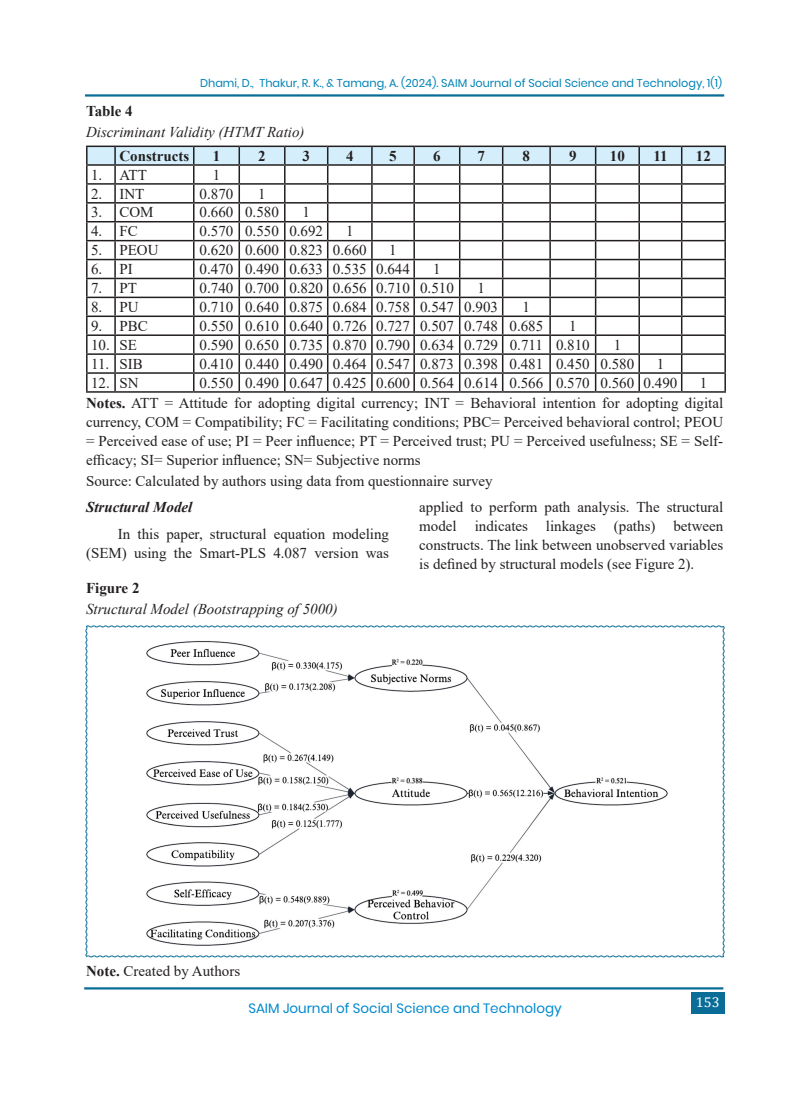
<style>
.page{position:relative;width:808px;height:1106px;background:#fff}
.page>*{position:absolute;margin:0;border:0;box-sizing:border-box;transform-origin:0 0}
.TT{font:15px/19px "Times New Roman";color:#231f20;text-align:justify}
.T{font:15px "Times New Roman";color:#231f20}
.t1{font:italic 15px "Times New Roman";color:#231f20}
.T-2{font:700 15px "Times New Roman";color:#231f20}
.t2{font:italic 700 15px "Times New Roman";color:#231f20}
.t3{font:14.25px "Cambria";color:#fff}
.t4{font:13.5px "Poppins";color:#0089cf}
.t5{font:11.25px "Poppins";color:#0083b6}
.s1{font-weight:700}
</style>
<div class="page">
<div style="left:691px;top:992px;width:33px;height:21px;background:#096d97"></div>
<hr style="left:84px;top:987px;width:639px;height:2px;background:#096d97">
<hr style="left:85px;top:94px;width:639px;height:3px;background:#096d97">
<svg style="left:86px;top:146px;width:640px;height:245px"></svg>
<hr style="left:86px;top:391px;width:29px;height:2px;background:#231f20">
<hr style="left:115px;top:391px;width:79px;height:2px;background:#231f20">
<hr style="left:194px;top:391px;width:45px;height:2px;background:#231f20">
<hr style="left:239px;top:391px;width:46px;height:2px;background:#231f20">
<hr style="left:285px;top:391px;width:43px;height:2px;background:#231f20">
<hr style="left:328px;top:391px;width:44px;height:2px;background:#231f20">
<hr style="left:372px;top:391px;width:42px;height:2px;background:#231f20">
<hr style="left:414px;top:391px;width:46px;height:2px;background:#231f20">
<hr style="left:460px;top:391px;width:43px;height:2px;background:#231f20">
<hr style="left:503px;top:391px;width:47px;height:2px;background:#231f20">
<hr style="left:550px;top:391px;width:46px;height:2px;background:#231f20">
<hr style="left:596px;top:391px;width:43px;height:2px;background:#231f20">
<hr style="left:639px;top:391px;width:43px;height:2px;background:#231f20">
<hr style="left:682px;top:391px;width:44px;height:2px;background:#231f20">
<svg style="left:85px;top:625px;width:640px;height:332px"></svg>
<p class="t5" style="left:200px;top:76px;width:524px">Dhami, D., Thakur, R. K., &amp; Tamang, A. (2024). SAIM Journal of Social Science and Technology, 1(1)</p>
<p class="T-2" style="left:86px;top:100px;width:48px">Table 4</p>
<p class="t1" style="left:86px;top:122px;width:220px">Discriminant Validity (HTMT Ratio)</p>
<p class="T-2" style="left:119px;top:145px;width:71px">Constructs</p>
<p class="T-2" style="left:213px;top:145px;width:9px">1</p>
<p class="T-2" style="left:258px;top:145px;width:9px">2</p>
<p class="T-2" style="left:302px;top:145px;width:9px">3</p>
<p class="T-2" style="left:346px;top:145px;width:9px">4</p>
<p class="T-2" style="left:389px;top:145px;width:9px">5</p>
<p class="T-2" style="left:433px;top:145px;width:9px">6</p>
<p class="T-2" style="left:477px;top:145px;width:9px">7</p>
<p class="T-2" style="left:523px;top:145px;width:9px">8</p>
<p class="T-2" style="left:569px;top:145px;width:9px">9</p>
<p class="T-2" style="left:610px;top:145px;width:16px">10</p>
<p class="T-2" style="left:653px;top:145px;width:16px">11</p>
<p class="T-2" style="left:696px;top:145px;width:16px">12</p>
<p class="T" style="left:91px;top:164px;width:13px">1.</p>
<p class="T" style="left:119px;top:164px;width:29px">ATT</p>
<p class="T" style="left:213px;top:164px;width:9px">1</p>
<p class="T" style="left:91px;top:183px;width:13px">2.</p>
<p class="T" style="left:119px;top:183px;width:26px">INT</p>
<p class="T" style="left:200px;top:183px;width:35px">0.870</p>
<p class="T" style="left:258px;top:183px;width:9px">1</p>
<p class="T" style="left:91px;top:202px;width:13px">3.</p>
<p class="T" style="left:119px;top:202px;width:36px">COM</p>
<p class="T" style="left:200px;top:202px;width:35px">0.660</p>
<p class="T" style="left:245px;top:202px;width:35px">0.580</p>
<p class="T" style="left:302px;top:202px;width:9px">1</p>
<p class="T" style="left:91px;top:221px;width:13px">4.</p>
<p class="T" style="left:119px;top:221px;width:20px">FC</p>
<p class="T" style="left:200px;top:221px;width:35px">0.570</p>
<p class="T" style="left:245px;top:221px;width:35px">0.550</p>
<p class="T" style="left:289px;top:221px;width:35px">0.692</p>
<p class="T" style="left:346px;top:221px;width:9px">1</p>
<p class="T" style="left:91px;top:240px;width:13px">5.</p>
<p class="T" style="left:119px;top:240px;width:41px">PEOU</p>
<p class="T" style="left:200px;top:240px;width:35px">0.620</p>
<p class="T" style="left:245px;top:240px;width:35px">0.600</p>
<p class="T" style="left:289px;top:240px;width:35px">0.823</p>
<p class="T" style="left:333px;top:240px;width:35px">0.660</p>
<p class="T" style="left:389px;top:240px;width:9px">1</p>
<p class="T" style="left:91px;top:258px;width:13px">6.</p>
<p class="T" style="left:119px;top:258px;width:15px">PI</p>
<p class="T" style="left:200px;top:258px;width:35px">0.470</p>
<p class="T" style="left:245px;top:258px;width:35px">0.490</p>
<p class="T" style="left:289px;top:258px;width:35px">0.633</p>
<p class="T" style="left:333px;top:258px;width:35px">0.535</p>
<p class="T" style="left:376px;top:258px;width:35px">0.644</p>
<p class="T" style="left:433px;top:258px;width:9px">1</p>
<p class="T" style="left:91px;top:277px;width:13px">7.</p>
<p class="T" style="left:119px;top:277px;width:19px">PT</p>
<p class="T" style="left:200px;top:277px;width:35px">0.740</p>
<p class="T" style="left:245px;top:277px;width:35px">0.700</p>
<p class="T" style="left:289px;top:277px;width:35px">0.820</p>
<p class="T" style="left:333px;top:277px;width:35px">0.656</p>
<p class="T" style="left:376px;top:277px;width:35px">0.710</p>
<p class="T" style="left:420px;top:277px;width:35px">0.510</p>
<p class="T" style="left:477px;top:277px;width:9px">1</p>
<p class="T" style="left:91px;top:296px;width:13px">8.</p>
<p class="T" style="left:119px;top:296px;width:21px">PU</p>
<p class="T" style="left:200px;top:296px;width:35px">0.710</p>
<p class="T" style="left:245px;top:296px;width:35px">0.640</p>
<p class="T" style="left:289px;top:296px;width:35px">0.875</p>
<p class="T" style="left:333px;top:296px;width:35px">0.684</p>
<p class="T" style="left:376px;top:296px;width:35px">0.758</p>
<p class="T" style="left:420px;top:296px;width:35px">0.547</p>
<p class="T" style="left:464px;top:296px;width:35px">0.903</p>
<p class="T" style="left:523px;top:296px;width:9px">1</p>
<p class="T" style="left:91px;top:315px;width:13px">9.</p>
<p class="T" style="left:119px;top:315px;width:30px">PBC</p>
<p class="T" style="left:200px;top:315px;width:35px">0.550</p>
<p class="T" style="left:245px;top:315px;width:35px">0.610</p>
<p class="T" style="left:289px;top:315px;width:35px">0.640</p>
<p class="T" style="left:333px;top:315px;width:35px">0.726</p>
<p class="T" style="left:376px;top:315px;width:35px">0.727</p>
<p class="T" style="left:420px;top:315px;width:35px">0.507</p>
<p class="T" style="left:464px;top:315px;width:35px">0.748</p>
<p class="T" style="left:509px;top:315px;width:35px">0.685</p>
<p class="T" style="left:569px;top:315px;width:9px">1</p>
<p class="T" style="left:91px;top:334px;width:20px">10.</p>
<p class="T" style="left:119px;top:334px;width:19px">SE</p>
<p class="T" style="left:200px;top:334px;width:35px">0.590</p>
<p class="T" style="left:245px;top:334px;width:35px">0.650</p>
<p class="T" style="left:289px;top:334px;width:35px">0.735</p>
<p class="T" style="left:333px;top:334px;width:35px">0.870</p>
<p class="T" style="left:376px;top:334px;width:35px">0.790</p>
<p class="T" style="left:420px;top:334px;width:35px">0.634</p>
<p class="T" style="left:464px;top:334px;width:35px">0.729</p>
<p class="T" style="left:510px;top:334px;width:35px">0.711</p>
<p class="T" style="left:556px;top:334px;width:35px">0.810</p>
<p class="T" style="left:614px;top:334px;width:9px">1</p>
<p class="T" style="left:91px;top:353px;width:20px">11.</p>
<p class="T" style="left:119px;top:353px;width:25px">SIB</p>
<p class="T" style="left:200px;top:353px;width:35px">0.410</p>
<p class="T" style="left:245px;top:353px;width:35px">0.440</p>
<p class="T" style="left:289px;top:353px;width:35px">0.490</p>
<p class="T" style="left:333px;top:353px;width:35px">0.464</p>
<p class="T" style="left:376px;top:353px;width:35px">0.547</p>
<p class="T" style="left:420px;top:353px;width:35px">0.873</p>
<p class="T" style="left:464px;top:353px;width:35px">0.398</p>
<p class="T" style="left:509px;top:353px;width:35px">0.481</p>
<p class="T" style="left:556px;top:353px;width:35px">0.450</p>
<p class="T" style="left:600px;top:353px;width:35px">0.580</p>
<p class="T" style="left:657px;top:353px;width:9px">1</p>
<p class="T" style="left:91px;top:372px;width:20px">12.</p>
<p class="T" style="left:119px;top:372px;width:21px">SN</p>
<p class="T" style="left:200px;top:372px;width:35px">0.550</p>
<p class="T" style="left:245px;top:372px;width:35px">0.490</p>
<p class="T" style="left:289px;top:372px;width:35px">0.647</p>
<p class="T" style="left:333px;top:372px;width:35px">0.425</p>
<p class="T" style="left:376px;top:372px;width:35px">0.600</p>
<p class="T" style="left:420px;top:372px;width:35px">0.564</p>
<p class="T" style="left:464px;top:372px;width:35px">0.614</p>
<p class="T" style="left:509px;top:372px;width:35px">0.566</p>
<p class="T" style="left:556px;top:372px;width:35px">0.570</p>
<p class="T" style="left:600px;top:372px;width:35px">0.560</p>
<p class="T" style="left:643px;top:372px;width:35px">0.490</p>
<p class="T" style="left:700px;top:372px;width:9px">1</p>
<p class="TT" style="left:86px;top:393px;width:639px"><span class="s1">Notes.</span> ATT = Attitude for adopting digital currency; INT = Behavioral intention for adopting digital currency, COM = Compatibility; FC = Facilitating conditions; PBC= Perceived behavioral control; PEOU = Perceived ease of use; PI = Peer influence; PT = Perceived trust; PU = Perceived usefulness; SE = Self&shy;efficacy; SI= Superior influence; SN= Subjective norms</p>
<p class="TT" style="left:86px;top:471px;width:408px">Source: Calculated by authors using data from questionnaire survey</p>
<p class="t2" style="left:86px;top:496px;width:108px">Structural Model</p>
<p class="TT" style="left:86px;top:524px;width:305px;text-align:right">In this paper, structural equation modeling (SEM) using the Smart-PLS 4.087 version was</p>
<p class="T-2" style="left:86px;top:577px;width:55px">Figure 2</p>
<p class="t1" style="left:86px;top:599px;width:253px">Structural Model (Bootstrapping of 5000)</p>
<p class="TT" style="left:419px;top:497px;width:306px">applied to perform path analysis. The structural model indicates linkages (paths) between constructs. The link between unobserved variables is defined by structural models (see Figure 2).</p>
<p class="TT" style="left:86px;top:960px;width:156px"><span class="s1">Note.</span> Created by Authors</p>
<p class="t4" style="left:248px;top:1000px;width:315px">SAIM Journal of Social Science and Technology</p>
<p class="t3" style="left:696px;top:993px;width:25px">153</p>
</div>
